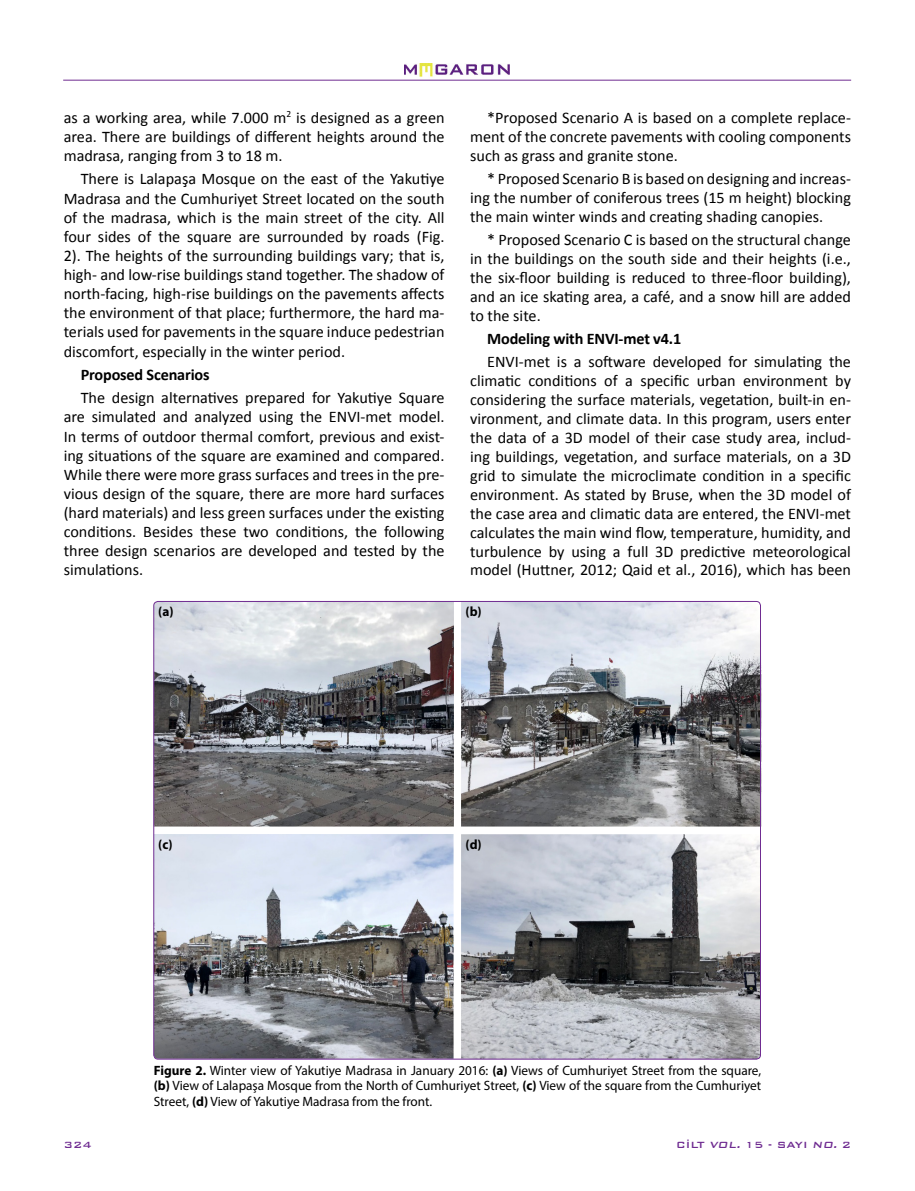
<style>
.page{position:relative;width:915px;height:1191px;background:#fff}
.page>*{position:absolute;margin:0;border:0;box-sizing:border-box;transform-origin:0 0}
.t1{font:16.2px/19px "Calibri";color:#000;text-align:justify}
.t2{font:700 16.2px "Calibri";letter-spacing:-.01em;color:#000}
.t3{font:13.5px/15px "Myriad Pro";color:#000;text-align:justify}
.t4{font:700 13.5px "Myriad Pro";color:#000}
.t5{font:500 12px "Bank Gothic BT";color:#6f2c91}
.s1{font-weight:700}
.s2{font-style:italic}
</style>
<div class="page">
<img style="left:404px;top:64px;width:105px;height:16px">
<hr style="left:63px;top:80px;width:787px;height:1px;background:#6f2c91">
<img style="left:155px;top:603px;width:299px;height:223px">
<img style="left:461px;top:601px;width:300px;height:225px">
<img style="left:155px;top:834px;width:298px;height:223px">
<img style="left:461px;top:834px;width:299px;height:225px">
<p class="t1" style="left:64px;top:108px;width:382px">as a working area, while 7.000 m<sup>2</sup> is designed as a green area. There are buildings of different heights around the madrasa, ranging from 3 to 18 m.</p>
<p class="t1" style="left:64px;top:169px;width:382px;text-indent:17px">There is Lalapaşa Mosque on the east of the Yakutiye Madrasa and the Cumhuriyet Street located on the south of the madrasa, which is the main street of the city. All four sides of the square are surrounded by roads (Fig.<br>2). The heights of the surrounding buildings vary; that is, high- and low-rise buildings stand together. The shadow of north-facing, high-rise buildings on the pavements affects the environment of that place; furthermore, the hard ma&shy;terials used for pavements in the square induce pedestrian discomfort, especially in the winter period.</p>
<p class="t2" style="left:81px;top:364px;width:130px">Proposed Scenarios</p>
<p class="t1" style="left:64px;top:388px;width:382px;text-indent:17px">The design alternatives prepared for Yakutiye Square are simulated and analyzed using the ENVI-met model.<br>In terms of outdoor thermal comfort, previous and exist&shy;ing situations of the square are examined and compared.<br>While there were more grass surfaces and trees in the pre&shy;vious design of the square, there are more hard surfaces (hard materials) and less green surfaces under the existing conditions. Besides these two conditions, the following three design scenarios are developed and tested by the simulations.</p>
<p class="t4" style="left:158px;top:603px;width:17px">(a)</p>
<p class="t1" style="left:470px;top:108px;width:382px;text-indent:17px">*Proposed Scenario A is based on a complete replace&shy;ment of the concrete pavements with cooling components such as grass and granite stone.</p>
<p class="t1" style="left:470px;top:169px;width:382px;text-indent:17px">* Proposed Scenario B is based on designing and increas&shy;ing the number of coniferous trees (15 m height) blocking the main winter winds and creating shading canopies.</p>
<p class="t1" style="left:470px;top:230px;width:382px;text-indent:17px">* Proposed Scenario C is based on the structural change in the buildings on the south side and their heights (i.e., the six-floor building is reduced to three-floor building), and an ice skating area, a café, and a snow hill are added to the site.</p>
<p class="t2" style="left:487px;top:328px;width:195px">Modeling with ENVI-met v4.1</p>
<p class="t1" style="left:470px;top:352px;width:382px;text-indent:17px">ENVI-met is a software developed for simulating the climatic conditions of a specific urban environment by considering the surface materials, vegetation, built-in en&shy;vironment, and climate data. In this program, users enter the data of a 3D model of their case study area, includ&shy;ing buildings, vegetation, and surface materials, on a 3D grid to simulate the microclimate condition in a specific environment. As stated by Bruse, when the 3D model of the case area and climatic data are entered, the ENVI-met calculates the main wind flow, temperature, humidity, and turbulence by using a full 3D predictive meteorological model (Huttner, 2012; Qaid et al., 2016), which has been</p>
<p class="t4" style="left:465px;top:603px;width:18px">(b)</p>
<p class="t4" style="left:158px;top:835px;width:16px">(c)</p>
<p class="t4" style="left:465px;top:835px;width:18px">(d)</p>
<p class="t3" style="left:154px;top:1063px;width:608px"><span class="s1">Figure 2.</span> Winter view of Yakutiye Madrasa in January 2016: <span class="s1">(a)</span> Views of Cumhuriyet Street from the square, <span class="s1">(b)</span> View of Lalapaşa Mosque from the North of Cumhuriyet Street, <span class="s1">(c)</span> View of the square from the Cumhuriyet Street, <span class="s1">(d)</span> View of Yakutiye Madrasa from the front.</p>
<p class="t5" style="left:64px;top:1138px;width:29px">324</p>
<p class="t5" style="left:676px;top:1138px;width:176px">CİLT <span class="s2">VOL.</span> 15 - SAYI <span class="s2">NO.</span> 2</p>
</div>
